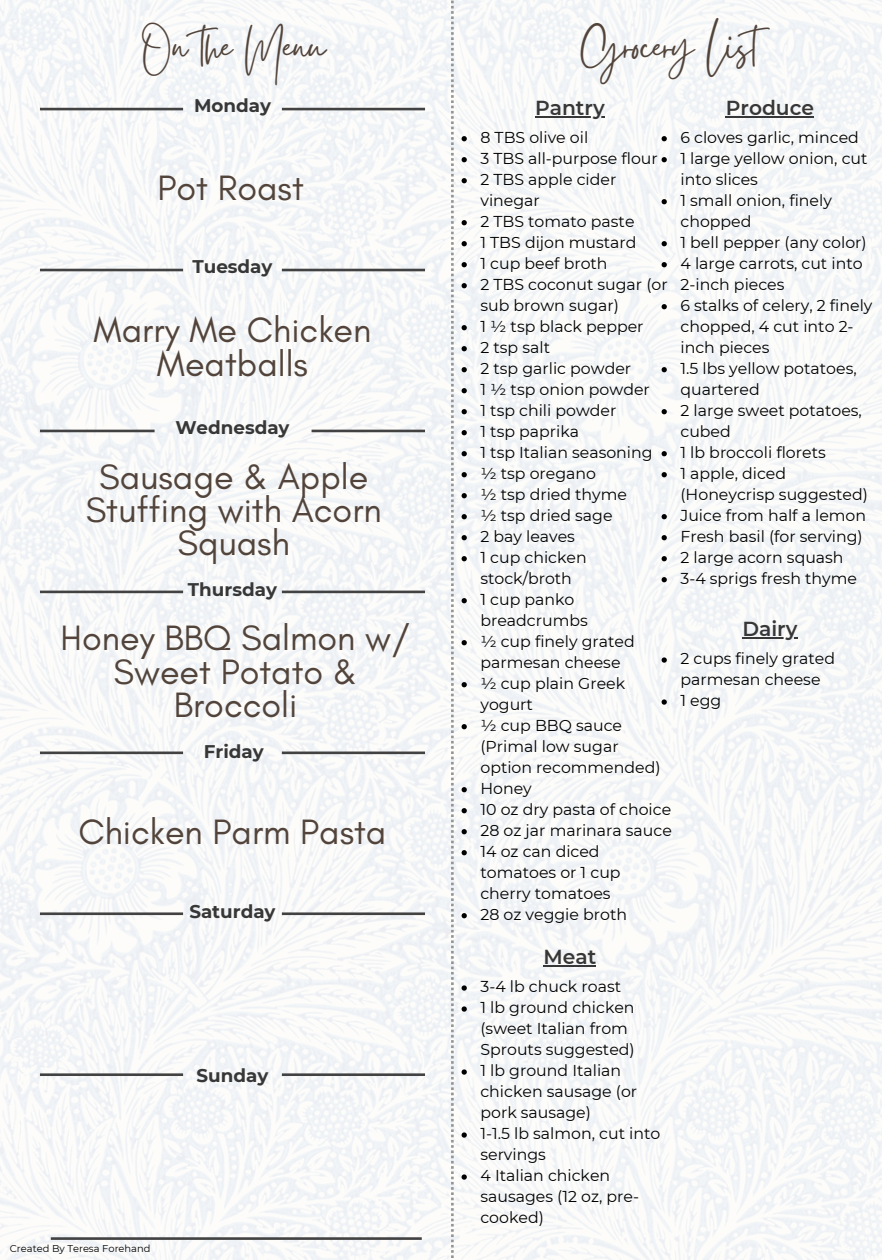
<style>
.page{position:relative;width:882px;height:1260px;background:#fff}
.page>*{position:absolute;margin:0;border:0;box-sizing:border-box;transform-origin:0 0}
.t1{font:49.7px "Gistesy";color:#52443b}
.t2{font:35.88px/33.2px "Glacial Indifference";color:#52443b;text-align:center}
.t3{font:600 20.3px "Montserrat";color:#373737}
.t4{font:700 18.38px "Montserrat";color:#373737}
.t5{font:15.75px/21px "Montserrat";color:#000}
.t6{font:9.8px "Montserrat";color:#000}
</style>
<div class="page">
<img style="left:0;top:0;width:882px;height:1260px">
<hr style="left:40px;top:108px;width:143px;height:2px;background:#424242">
<hr style="left:282px;top:108px;width:143px;height:2px;background:#424242">
<hr style="left:40px;top:269px;width:143px;height:2px;background:#424242">
<hr style="left:282px;top:269px;width:143px;height:2px;background:#424242">
<hr style="left:40px;top:430px;width:115px;height:2px;background:#424242">
<hr style="left:312px;top:430px;width:113px;height:2px;background:#424242">
<hr style="left:40px;top:591px;width:143px;height:2px;background:#424242">
<hr style="left:282px;top:591px;width:143px;height:2px;background:#424242">
<hr style="left:40px;top:752px;width:143px;height:2px;background:#424242">
<hr style="left:282px;top:752px;width:143px;height:2px;background:#424242">
<hr style="left:40px;top:912px;width:143px;height:3px;background:#424242">
<hr style="left:282px;top:912px;width:143px;height:3px;background:#424242">
<hr style="left:51px;top:1237px;width:371px;height:3px;background:#424242">
<hr style="left:40px;top:1073px;width:143px;height:3px;background:#424242">
<hr style="left:282px;top:1073px;width:143px;height:3px;background:#424242">
<svg style="left:451px;top:1px;width:3px;height:1259px"></svg>
<hr style="left:535px;top:116px;width:70px;height:1px;background:#373737">
<svg style="left:462px;top:136px;width:5px;height:5px"></svg>
<svg style="left:462px;top:157px;width:5px;height:5px"></svg>
<svg style="left:462px;top:178px;width:5px;height:5px"></svg>
<svg style="left:462px;top:220px;width:5px;height:5px"></svg>
<svg style="left:462px;top:241px;width:5px;height:5px"></svg>
<svg style="left:462px;top:262px;width:5px;height:5px"></svg>
<svg style="left:462px;top:283px;width:5px;height:5px"></svg>
<svg style="left:462px;top:325px;width:5px;height:5px"></svg>
<svg style="left:462px;top:346px;width:5px;height:5px"></svg>
<svg style="left:462px;top:367px;width:5px;height:5px"></svg>
<svg style="left:462px;top:388px;width:5px;height:5px"></svg>
<svg style="left:462px;top:409px;width:5px;height:5px"></svg>
<svg style="left:462px;top:430px;width:5px;height:5px"></svg>
<svg style="left:462px;top:451px;width:5px;height:5px"></svg>
<svg style="left:462px;top:472px;width:5px;height:5px"></svg>
<svg style="left:462px;top:493px;width:5px;height:5px"></svg>
<svg style="left:462px;top:514px;width:5px;height:5px"></svg>
<svg style="left:462px;top:535px;width:5px;height:5px"></svg>
<svg style="left:462px;top:556px;width:5px;height:5px"></svg>
<svg style="left:462px;top:598px;width:5px;height:5px"></svg>
<svg style="left:462px;top:640px;width:5px;height:5px"></svg>
<svg style="left:462px;top:682px;width:5px;height:5px"></svg>
<svg style="left:462px;top:724px;width:5px;height:5px"></svg>
<svg style="left:462px;top:787px;width:5px;height:5px"></svg>
<svg style="left:462px;top:808px;width:5px;height:5px"></svg>
<svg style="left:462px;top:829px;width:5px;height:5px"></svg>
<svg style="left:462px;top:850px;width:5px;height:5px"></svg>
<svg style="left:462px;top:913px;width:5px;height:5px"></svg>
<hr style="left:726px;top:116px;width:88px;height:1px;background:#373737">
<svg style="left:662px;top:136px;width:5px;height:5px"></svg>
<svg style="left:662px;top:157px;width:5px;height:5px"></svg>
<svg style="left:662px;top:199px;width:5px;height:5px"></svg>
<svg style="left:662px;top:241px;width:5px;height:5px"></svg>
<svg style="left:662px;top:262px;width:5px;height:5px"></svg>
<svg style="left:662px;top:304px;width:5px;height:5px"></svg>
<svg style="left:662px;top:367px;width:5px;height:5px"></svg>
<svg style="left:662px;top:409px;width:5px;height:5px"></svg>
<svg style="left:662px;top:451px;width:5px;height:5px"></svg>
<svg style="left:662px;top:472px;width:5px;height:5px"></svg>
<svg style="left:662px;top:514px;width:5px;height:5px"></svg>
<svg style="left:662px;top:535px;width:5px;height:5px"></svg>
<svg style="left:662px;top:556px;width:5px;height:5px"></svg>
<svg style="left:662px;top:577px;width:5px;height:5px"></svg>
<hr style="left:544px;top:965px;width:52px;height:2px;background:#373737">
<svg style="left:462px;top:985px;width:5px;height:6px"></svg>
<svg style="left:462px;top:1006px;width:5px;height:6px"></svg>
<svg style="left:462px;top:1069px;width:5px;height:6px"></svg>
<svg style="left:462px;top:1132px;width:5px;height:6px"></svg>
<svg style="left:462px;top:1174px;width:5px;height:6px"></svg>
<hr style="left:742px;top:638px;width:55px;height:1px;background:#373737">
<svg style="left:662px;top:657px;width:5px;height:6px"></svg>
<svg style="left:662px;top:699px;width:5px;height:6px"></svg>
<h2 class="t1" style="left:142px;top:11px;width:185px">On the Menu</h2>
<h3 class="t1" style="left:581px;top:11px;width:205px">Grocery List</h3>
<h2 class="t4" style="left:194px;top:94px;width:78px">Monday</h2>
<h3 class="t3" style="left:726px;top:95px;width:90px">Produce</h3>
<p class="t5" style="left:680px;top:127px;width:180px">6 cloves garlic, minced</p>
<p class="t5" style="left:680px;top:148px;width:189px">1 large yellow onion, cut into slices</p>
<p class="t5" style="left:680px;top:190px;width:153px">1 small onion, finely chopped</p>
<p class="t5" style="left:680px;top:232px;width:188px">1 bell pepper (any color)</p>
<p class="t5" style="left:680px;top:253px;width:184px">4 large carrots, cut into<br>2-inch pieces</p>
<p class="t5" style="left:680px;top:295px;width:194px">6 stalks of celery, 2 finely chopped, 4 cut into 2- inch pieces</p>
<p class="t5" style="left:680px;top:358px;width:178px">1.5 lbs yellow potatoes, quartered</p>
<p class="t5" style="left:680px;top:400px;width:183px">2 large sweet potatoes, cubed</p>
<p class="t5" style="left:680px;top:442px;width:147px">1 lb broccoli florets</p>
<p class="t5" style="left:680px;top:463px;width:189px">1 apple, diced (Honeycrisp suggested)</p>
<p class="t5" style="left:680px;top:505px;width:187px">Juice from half a lemon</p>
<p class="t5" style="left:680px;top:526px;width:184px">Fresh basil (for serving)</p>
<p class="t5" style="left:680px;top:547px;width:165px">2 large acorn squash</p>
<p class="t5" style="left:680px;top:568px;width:178px">3-4 sprigs fresh thyme</p>
<h3 class="t3" style="left:535px;top:95px;width:71px">Pantry</h3>
<p class="t5" style="left:480px;top:127px;width:109px">8 TBS olive oil</p>
<p class="t5" style="left:480px;top:148px;width:179px">3 TBS all-purpose flour</p>
<p class="t5" style="left:480px;top:169px;width:137px">2 TBS apple cider vinegar</p>
<p class="t5" style="left:480px;top:211px;width:156px">2 TBS tomato paste</p>
<p class="t5" style="left:480px;top:232px;width:158px">1 TBS dijon mustard</p>
<p class="t5" style="left:480px;top:253px;width:129px">1 cup beef broth</p>
<p class="t5" style="left:480px;top:274px;width:189px">2 TBS coconut sugar (or sub brown sugar)</p>
<p class="t5" style="left:480px;top:316px;width:165px">1 ½ tsp black pepper</p>
<p class="t5" style="left:480px;top:337px;width:71px">2 tsp salt</p>
<p class="t5" style="left:480px;top:358px;width:152px">2 tsp garlic powder</p>
<p class="t5" style="left:480px;top:379px;width:171px">1 ½ tsp onion powder</p>
<p class="t5" style="left:480px;top:400px;width:137px">1 tsp chili powder</p>
<p class="t5" style="left:480px;top:421px;width:100px">1 tsp paprika</p>
<p class="t5" style="left:480px;top:442px;width:174px">1 tsp Italian seasoning</p>
<p class="t5" style="left:480px;top:463px;width:117px">½ tsp oregano</p>
<p class="t5" style="left:480px;top:484px;width:148px">½ tsp dried thyme</p>
<p class="t5" style="left:480px;top:505px;width:134px">½ tsp dried sage</p>
<p class="t5" style="left:480px;top:526px;width:96px">2 bay leaves</p>
<p class="t5" style="left:480px;top:547px;width:108px">1 cup chicken stock/broth</p>
<p class="t5" style="left:480px;top:589px;width:109px">1 cup panko breadcrumbs</p>
<p class="t5" style="left:480px;top:631px;width:156px">½ cup finely grated parmesan cheese</p>
<p class="t5" style="left:480px;top:673px;width:146px">½ cup plain Greek yogurt</p>
<p class="t5" style="left:480px;top:715px;width:182px">½ cup BBQ sauce (Primal low sugar option recommended)</p>
<p class="t5" style="left:480px;top:778px;width:53px">Honey</p>
<p class="t5" style="left:480px;top:799px;width:192px">10 oz dry pasta of choice</p>
<p class="t5" style="left:480px;top:820px;width:193px">28 oz jar marinara sauce</p>
<p class="t5" style="left:480px;top:841px;width:142px">14 oz can diced tomatoes or 1 cup cherry tomatoes</p>
<p class="t5" style="left:480px;top:904px;width:148px">28 oz veggie broth</p>
<h2 class="t2" style="left:158px;top:171px;width:148px">Pot Roast</h2>
<h1 class="t4" style="left:192px;top:255px;width:82px">Tuesday</h1>
<h1 class="t2" style="left:94px;top:313px;width:279px">Marry Me Chicken<br>Meatballs</h1>
<h3 class="t4" style="left:175px;top:416px;width:116px">Wednesday</h3>
<h3 class="t2" style="left:86px;top:460px;width:298px">Sausage &amp; Apple<br>Stuffing with Acorn<br>Squash</h3>
<h2 class="t4" style="left:188px;top:578px;width:91px">Thursday</h2>
<p class="t3" style="left:742px;top:617px;width:57px">Dairy</p>
<p class="t5" style="left:680px;top:648px;width:156px">2 cups finely grated parmesan cheese</p>
<p class="t5" style="left:680px;top:690px;width:42px">1 egg</p>
<h3 class="t2" style="left:61px;top:621px;width:352px">Honey BBQ Salmon w/<br>Sweet Potato &amp;<br>Broccoli</h3>
<h3 class="t4" style="left:204px;top:741px;width:61px">Friday</h3>
<p class="t2" style="left:78px;top:815px;width:309px">Chicken Parm Pasta</p>
<h3 class="t4" style="left:189px;top:900px;width:88px">Saturday</h3>
<h2 class="t4" style="left:197px;top:1064px;width:73px">Sunday</h2>
<h3 class="t6" style="left:10px;top:1242px;width:142px">Created By Teresa Forehand</h3>
<h3 class="t3" style="left:544px;top:945px;width:54px">Meat</h3>
<p class="t5" style="left:480px;top:976px;width:142px">3-4 lb chuck roast</p>
<p class="t5" style="left:480px;top:997px;width:156px">1 lb ground chicken (sweet Italian from<br>Sprouts suggested)</p>
<h3 class="t5" style="left:480px;top:1060px;width:158px">1 lb ground Italian chicken sausage (or pork sausage)</h3>
<p class="t5" style="left:480px;top:1123px;width:181px">1-1.5 lb salmon, cut into servings</p>
<p class="t5" style="left:480px;top:1165px;width:160px">4 Italian chicken sausages (12 oz, pre&shy;cooked)</p>
</div>
